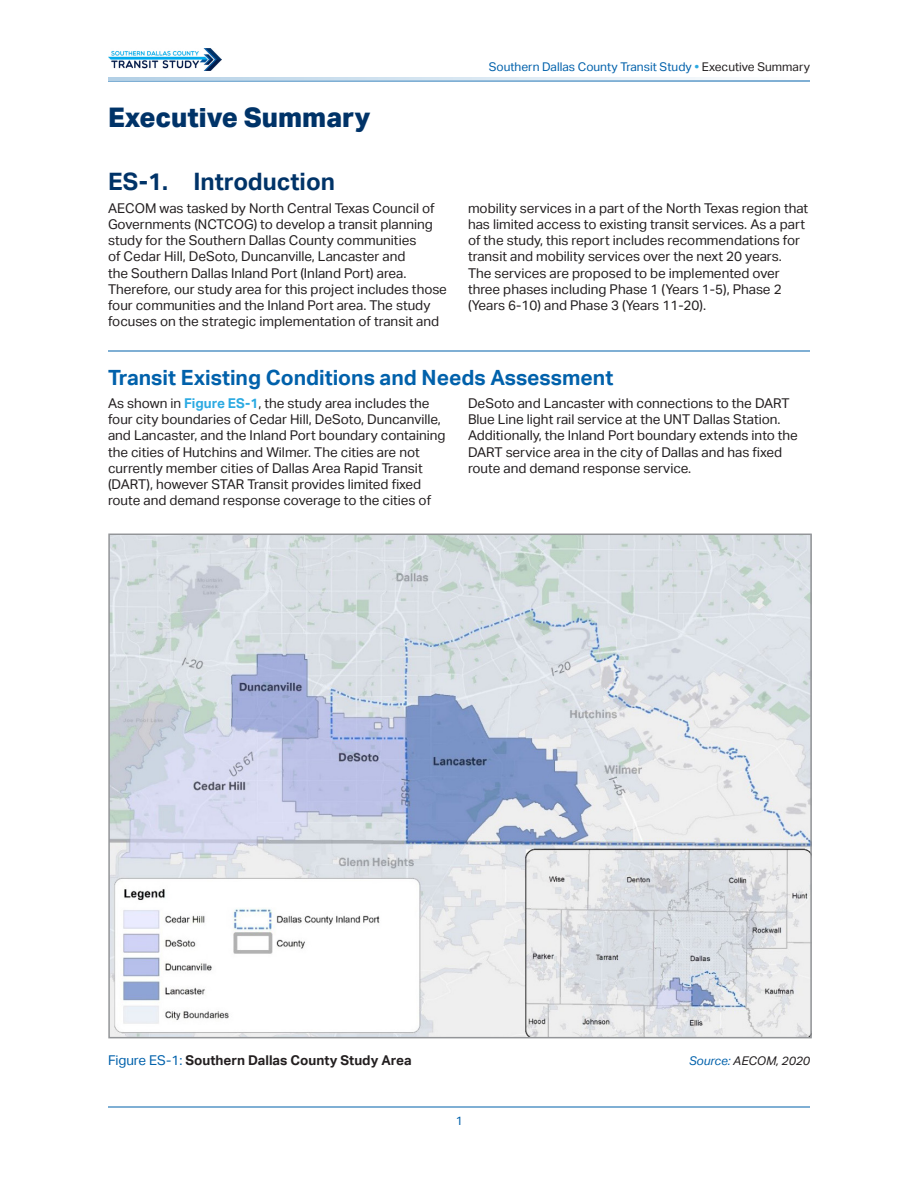
<style>
.page{position:relative;width:918px;height:1188px;background:#fff}
.page>*{position:absolute;margin:0;border:0;box-sizing:border-box;transform-origin:0 0}
.Heading_0_NO_NUMBER{font:800 27px "AECOM Sans";color:#003368}
.t1{font:700 24px "AECOM Sans";color:#003368}
.Heading_2_-_ES{font:700 21px "AECOM Sans";color:#0161ab}
.Body{font:13.5px/16.2px "AECOM Sans";color:#231f20}
.Figure_title{font:700 13.5px "AECOM Sans";color:#231f20}
.t2{font:12px "AECOM Sans";color:#0161ab}
.Figure_title-2{font:italic 12px "AECOM Sans";color:#231f20}
.s1{font-weight:700;color:#2caae2}
.s2{color:#231f20}
.s3{font-weight:400;color:#0161ab}
.s4{color:#0161ab}
</style>
<div class="page">
<img style="left:108px;top:49px;width:113px;height:22px">
<hr style="left:108px;top:81px;width:702px;height:1px;background:#0161ab">
<hr style="left:108px;top:1107px;width:702px;height:1px;background:#0161ab">
<svg style="left:108px;top:77px;width:702px;height:4px"></svg>
<hr style="left:108px;top:351px;width:702px;height:1px;background:#0161ab">
<img style="left:111px;top:537px;width:698px;height:498px">
<div style="left:108px;top:534px;width:704px;height:504px;border:2px solid #939598"></div>
<p class="t2" style="left:489px;top:60px;width:323px">Southern Dallas County Transit Study <span class="s1">•</span> <span class="s2">Executive Summary</span></p>
<p class="Heading_0_NO_NUMBER" style="left:108px;top:100px;width:264px">Executive Summary</p>
<p class="t1" style="left:108px;top:168px;width:229px">ES-1. Introduction</p>
<p class="Body" style="left:108px;top:200px;width:341px">AECOM was tasked by North Central Texas Council of Governments (NCTCOG) to develop a transit planning study for the Southern Dallas County communities<br>of Cedar Hill, DeSoto, Duncanville, Lancaster and<br>the Southern Dallas Inland Port (Inland Port) area.<br>Therefore, our study area for this project includes those four communities and the Inland Port area. The study focuses on the strategic implementation of transit and</p>
<p class="Body" style="left:468px;top:200px;width:342px">mobility services in a part of the North Texas region that has limited access to existing transit services. As a part of the study, this report includes recommendations for transit and mobility services over the next 20 years.<br>The services are proposed to be implemented over three phases including Phase 1 (Years 1-5), Phase 2 (Years 6-10) and Phase 3 (Years 11-20).</p>
<p class="Heading_2_-_ES" style="left:108px;top:366px;width:507px">Transit Existing Conditions and Needs Assessment</p>
<p class="Body" style="left:108px;top:395px;width:339px">As shown in <span class="s1">Figure ES-1</span>, the study area includes the four city boundaries of Cedar Hill, DeSoto, Duncanville, and Lancaster, and the Inland Port boundary containing the cities of Hutchins and Wilmer. The cities are not currently member cities of Dallas Area Rapid Transit (DART), however STAR Transit provides limited fixed route and demand response coverage to the cities of</p>
<p class="Body" style="left:468px;top:395px;width:332px">DeSoto and Lancaster with connections to the DART Blue Line light rail service at the UNT Dallas Station.<br>Additionally, the Inland Port boundary extends into the DART service area in the city of Dallas and has fixed route and demand response service.</p>
<p class="Figure_title" style="left:108px;top:1053px;width:305px"><span class="s3">Figure ES-1:</span> Southern Dallas County Study Area</p>
<p class="Figure_title-2" style="left:689px;top:1054px;width:122px"><span class="s4">Source:</span> AECOM, 2020</p>
<p class="t2" style="left:456px;top:1114px;width:9px">1</p>
</div>
